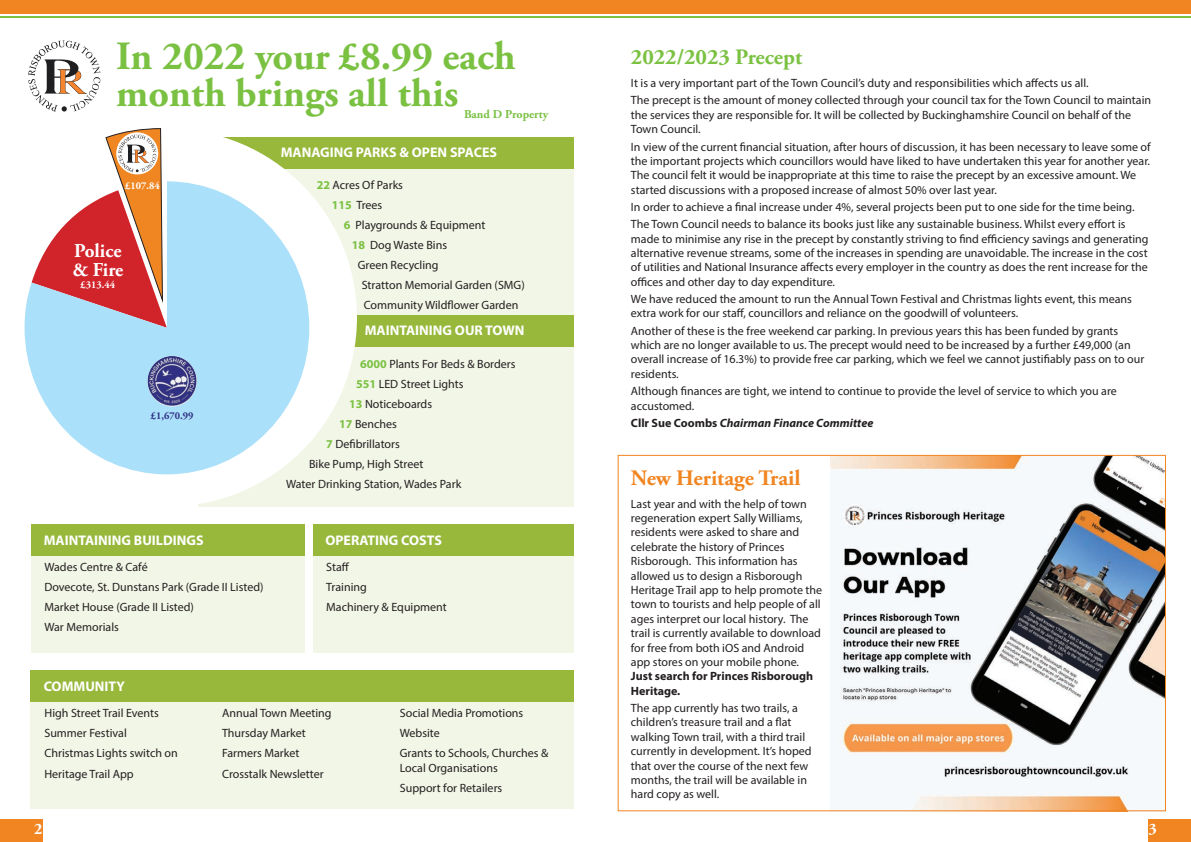
<style>
.page{position:relative;width:1191px;height:842px;background:#fff}
.page>*{position:absolute;margin:0;border:0;box-sizing:border-box;transform-origin:0 0}
.t1{font:700 40px/37px "Adobe Garamond Pro";color:#7ac142}
.t2{font:700 22px "Adobe Garamond Pro";color:#7bc142}
.t3{font:700 22px "Adobe Garamond Pro";color:#f18521}
.t4{font:700 19.7px/18.8px "Adobe Garamond Pro";color:#fff}
.t5{font:700 16px "Adobe Garamond Pro";color:#fff}
.t6{font:700 14px "Myriad Pro";color:#fff}
.t7{font:12px/14.4px "Myriad Pro";color:#231f20}
.t8{font:700 12px/14.4px "Myriad Pro";color:#231f20}
.t9{font:italic 700 12px "Myriad Pro";color:#231f20}
.t10{font:700 12px "Adobe Garamond Pro";color:#7ac142}
.t11{font:700 10.5px "Adobe Garamond Pro";color:#fff}
.t12{font:700 10.5px "Adobe Garamond Pro";color:#2f2f84}
.s1{font-weight:700;color:#7ac142}
.s2{font-style:normal}
</style>
<div class="page">
<img style="left:831px;top:457px;width:333px;height:352px">
<div style="left:260px;top:137px;width:314px;height:181px;background:#f2f6e7"></div>
<div style="left:199px;top:315px;width:375px;height:191px;background:#f2f6e7"></div>
<div style="left:199px;top:137px;width:375px;height:32px;background:#97b83b"></div>
<div style="left:223px;top:315px;width:351px;height:31px;background:#97b83b"></div>
<svg style="left:24px;top:137px;width:333px;height:369px;fill:#fff"></svg>
<svg style="left:25px;top:181px;width:284px;height:293px;background:#bde7fa"></svg>
<img style="left:147px;top:356px;width:50px;height:51px">
<div style="left:31px;top:524px;width:273px;height:128px;background:#f2f6e7"></div>
<div style="left:31px;top:524px;width:273px;height:31px;background:#97b83b"></div>
<div style="left:313px;top:524px;width:261px;height:128px;background:#f2f6e7"></div>
<div style="left:313px;top:524px;width:261px;height:31px;background:#97b83b"></div>
<div style="left:31px;top:670px;width:543px;height:139px;background:#f2f6e7"></div>
<div style="left:31px;top:670px;width:543px;height:31px;background:#97b83b"></div>
<svg style="left:28px;top:40px;width:73px;height:72px"></svg>
<svg style="left:32px;top:128px;width:135px;height:200px"></svg>
<div style="left:0;top:819px;width:43px;height:23px;background:#f18521"></div>
<div style="left:1148px;top:819px;width:43px;height:23px;background:#f18521"></div>
<div style="left:0;top:0;width:1191px;height:14px;background:#f18521"></div>
<hr style="left:0;top:16px;width:1191px;height:2px;background:#7bc142">
<h1 class="t1" style="left:116px;top:39px;width:401px">In 2022 your £8.99 each month brings all this</h1>
<p class="t10" style="left:464px;top:107px;width:86px">Band D Property</p>
<p class="t11" style="left:125px;top:180px;width:36px">£107.84</p>
<h3 class="t4" style="left:72px;top:242px;width:52px">Police &amp; Fire</h3>
<p class="t11" style="left:81px;top:278px;width:36px">£313.44</p>
<p class="t12" style="left:151px;top:410px;width:44px">£1,670.99</p>
<p class="t6" style="left:44px;top:531px;width:161px">MAINTAINING BUILDINGS</p>
<p class="t7" style="left:44px;top:557px;width:221px;line-height:20.1px">Wades Centre &amp; Café<br>Dovecote, St. Dunstans Park (Grade II Listed)<br>Market House (Grade II Listed)<br>War Memorials</p>
<p class="t6" style="left:281px;top:143px;width:218px">MANAGING PARKS &amp; OPEN SPACES</p>
<p class="t7" style="left:317px;top:174px;width:88px;line-height:20.1px;text-align:center"><span class="s1">22</span> Acres Of Parks<br><span class="s1">115</span> Trees</p>
<p class="t7" style="left:344px;top:217px;width:143px"><span class="s1">6</span> Playgrounds &amp; Equipment</p>
<p class="t7" style="left:352px;top:237px;width:97px"><span class="s1">18</span> Dog Waste Bins</p>
<p class="t7" style="left:358px;top:258px;width:82px">Green Recycling</p>
<p class="t7" style="left:362px;top:278px;width:164px">Stratton Memorial Garden (SMG)</p>
<p class="t7" style="left:364px;top:298px;width:156px">Community Wildflower Garden</p>
<p class="t6" style="left:365px;top:321px;width:161px">MAINTAINING OUR TOWN</p>
<p class="t7" style="left:360px;top:357px;width:157px"><span class="s1">6000</span> Plants For Beds &amp; Borders</p>
<p class="t7" style="left:356px;top:377px;width:109px"><span class="s1">551</span> LED Street Lights</p>
<p class="t7" style="left:349px;top:397px;width:84px"><span class="s1">13</span> Noticeboards</p>
<p class="t7" style="left:339px;top:417px;width:59px"><span class="s1">17</span> Benches</p>
<p class="t7" style="left:326px;top:437px;width:75px"><span class="s1">7</span> Defibrillators</p>
<p class="t7" style="left:309px;top:457px;width:116px">Bike Pump, High Street</p>
<p class="t7" style="left:286px;top:477px;width:177px">Water Drinking Station, Wades Park</p>
<p class="t6" style="left:325px;top:531px;width:118px">OPERATING COSTS</p>
<p class="t7" style="left:326px;top:557px;width:122px;line-height:20.1px">Staff<br>Training<br>Machinery &amp; Equipment</p>
<p class="t6" style="left:44px;top:677px;width:83px">COMMUNITY</p>
<p class="t7" style="left:44px;top:703px;width:135px;line-height:20.1px">High Street Trail Events<br>Summer Festival<br>Christmas Lights switch on<br>Heritage Trail App</p>
<p class="t7" style="left:222px;top:703px;width:111px;line-height:20.1px">Annual Town Meeting<br>Thursday Market<br>Farmers Market<br>Crosstalk Newsletter</p>
<p class="t7" style="left:400px;top:703px;width:150px;line-height:20.1px">Social Media Promotions<br>Website<br>Grants to Schools, Churches &amp;</p>
<p class="t7" style="left:400px;top:757px;width:104px;line-height:20.1px">Local Organisations<br>Support for Retailers</p>
<h2 class="t2" style="left:631px;top:45px;width:173px">2022/2023 Precept</h2>
<p class="t7" style="left:631px;top:74px;width:522px;line-height:17.2px">It is a very important part of the Town Council’s duty and responsibilities which affects us all.<br>The precept is the amount of money collected through your council tax for the Town Council to maintain</p>
<p class="t7" style="left:631px;top:107px;width:502px">the services they are responsible for. It will be collected by Buckinghamshire Council on behalf of the<br>Town Council.</p>
<p class="t7" style="left:631px;top:139px;width:521px">In view of the current financial situation, after hours of discussion, it has been necessary to leave some of the important projects which councillors would have liked to have undertaken this year for another year.<br>The council felt it would be inappropriate at this time to raise the precept by an excessive amount. We started discussions with a proposed increase of almost 50% over last year.</p>
<p class="t7" style="left:631px;top:198px;width:505px;line-height:17.2px">In order to achieve a final increase under 4%, several projects been put to one side for the time being.<br>The Town Council needs to balance its books just like any sustainable business. Whilst every effort is</p>
<p class="t7" style="left:631px;top:231px;width:519px;text-align:justify">made to minimise any rise in the precept by constantly striving to find efficiency savings and generating alternative revenue streams, some of the increases in spending are unavoidable. The increase in the cost of utilities and National Insurance affects every employer in the country as does the rent increase for the offices and other day to day expenditure.</p>
<p class="t7" style="left:631px;top:292px;width:502px">We have reduced the amount to run the Annual Town Festival and Christmas lights event, this means extra work for our staff, councillors and reliance on the goodwill of volunteers.</p>
<p class="t7" style="left:631px;top:323px;width:515px">Another of these is the free weekend car parking. In previous years this has been funded by grants which are no longer available to us. The precept would need to be increased by a further £49,000 (an overall increase of 16.3%) to provide free car parking, which we feel we cannot justifiably pass on to our residents.</p>
<p class="t7" style="left:631px;top:384px;width:487px">Although finances are tight, we intend to continue to provide the level of service to which you are accustomed.</p>
<p class="t9" style="left:631px;top:415px;width:244px"><span class="s2">Cllr Sue Coombs</span> Chairman Finance Committee</p>
<h2 class="t3" style="left:631px;top:465px;width:171px">New Heritage Trail</h2>
<p class="t7" style="left:631px;top:496px;width:193px">Last year and with the help of town regeneration expert Sally Williams, residents were asked to share and celebrate the history of Princes Risborough. This information has allowed us to design a Risborough Heritage Trail app to help promote the town to tourists and help people of all ages interpret our local history. The trail is currently available to download for free from both iOS and Android app stores on your mobile phone.</p>
<p class="t8" style="left:631px;top:669px;width:184px">Just search for Princes Risborough<br>Heritage.</p>
<p class="t7" style="left:631px;top:701px;width:182px">The app currently has two trails, a children’s treasure trail and a flat walking Town trail, with a third trail currently in development. It’s hoped that over the course of the next few months, the trail will be available in hard copy as well.</p>
<h3 class="t5" style="left:34px;top:819px;width:10px">2</h3>
<h3 class="t5" style="left:1148px;top:819px;width:10px">3</h3>
</div>
